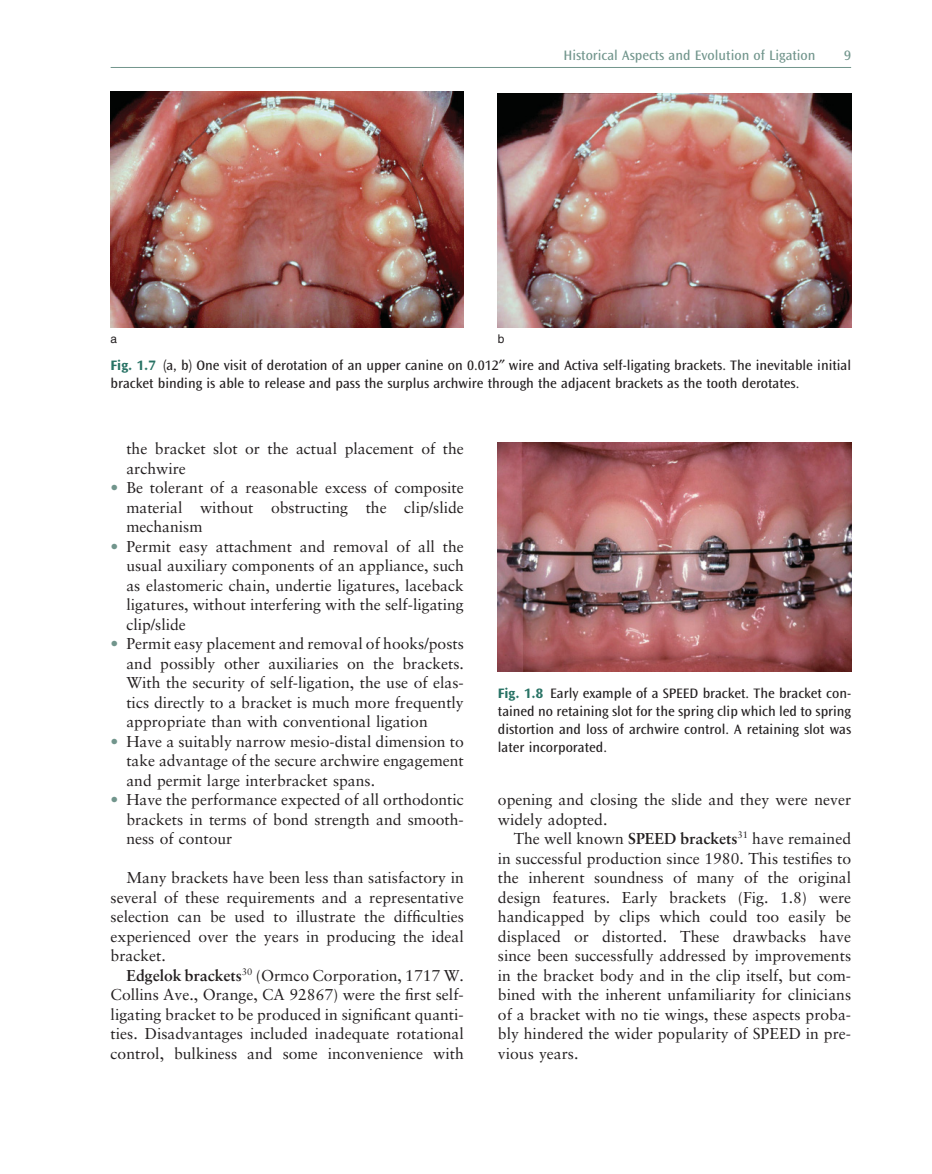
<style>
.page{position:relative;width:932px;height:1174px;background:#fff}
.page>*{position:absolute;margin:0;border:0;box-sizing:border-box;transform-origin:0 0}
.t1{font:15.75px/19.5px "Sabon";color:#231f20;text-align:justify}
.t2{font:14.25px/18px "Ocean Sans";color:#231f20}
.t3{font:14.25px "Ocean Sans";color:#71958c}
.t4{font:12px "Helvetica LT Std";color:#231f20}
.s1{font-weight:700;color:#277264}
.s2{color:#71958c}
.s3{font-weight:700}
</style>
<div class="page">
<hr style="left:111px;top:67px;width:739px;height:1px;background:#71958c">
<img style="left:111px;top:91px;width:352px;height:237px">
<img style="left:497px;top:94px;width:353px;height:234px">
<img style="left:497px;top:442px;width:353px;height:229px">
<p class="t3" style="left:563px;top:49px;width:253px">Historical Aspects and Evolution of Ligation</p>
<p class="t3" style="left:843px;top:49px;width:8px">9</p>
<p class="t4" style="left:111px;top:334px;width:8px">a</p>
<p class="t4" style="left:497px;top:334px;width:8px">b</p>
<p class="t2" style="left:111px;top:357px;width:741px"><span class="s1">Fig. 1.7</span> (a, b) One visit of derotation of an upper canine on 0.012 wire and Activa self-ligating brackets. The inevitable initial bracket binding is able to release and pass the surplus archwire through the adjacent brackets as the tooth derotates.</p>
<p class="t1" style="left:126px;top:440px;width:339px">the bracket slot or the actual placement of the archwire</p>
<p class="t1" style="left:126px;top:479px;width:339px;text-indent:-16px"><span class="s2">•</span> Be tolerant of a reasonable excess of composite material without obstructing the clip/slide mechanism</p>
<p class="t1" style="left:126px;top:538px;width:339px;text-indent:-16px"><span class="s2">•</span> Permit easy attachment and removal of all the usual auxiliary components of an appliance, such as elastomeric chain, undertie ligatures, laceback ligatures, without interfering with the self-ligating clip/slide</p>
<p class="t1" style="left:126px;top:635px;width:339px;text-indent:-16px"><span class="s2">•</span> Permit easy placement and removal of hooks/posts and possibly other auxiliaries on the brackets.<br>With the security of self-ligation, the use of elas&shy;tics directly to a bracket is much more frequently appropriate than with conventional ligation</p>
<p class="t1" style="left:126px;top:733px;width:339px;text-indent:-16px"><span class="s2">•</span> Have a suitably narrow mesio-distal dimension to take advantage of the secure archwire engagement and permit large interbracket spans.</p>
<p class="t1" style="left:126px;top:791px;width:339px;text-indent:-16px"><span class="s2">•</span> Have the performance expected of all orthodontic brackets in terms of bond strength and smooth&shy;ness of contour</p>
<p class="t1" style="left:111px;top:869px;width:354px;text-indent:16px">Many brackets have been less than satisfactory in several of these requirements and a representative selection can be used to illustrate the difficulties experienced over the years in producing the ideal bracket.</p>
<p class="t1" style="left:111px;top:967px;width:354px;text-indent:16px"><span class="s3">Edgelok brackets</span><sup>30</sup> (Ormco Corporation, 1717 W.<br>Collins Ave., Orange, CA 92867) were the first self&shy;ligating bracket to be produced in significant quanti&shy;ties. Disadvantages included inadequate rotational control, bulkiness and some inconvenience with</p>
<p class="t2" style="left:497px;top:685px;width:354px;text-align:justify"><span class="s1">Fig. 1.8</span> Early example of a SPEED bracket. The bracket con&shy;tained no retaining slot for the spring clip which led to spring distortion and loss of archwire control. A retaining slot was later incorporated.</p>
<p class="t1" style="left:497px;top:791px;width:354px">opening and closing the slide and they were never widely adopted.</p>
<p class="t1" style="left:497px;top:830px;width:354px;text-indent:16px">The well known <span class="s3">SPEED brackets</span><sup>31</sup> have remained in successful production since 1980. This testifies to the inherent soundness of many of the original design features. Early brackets (Fig. 1.8) were handicapped by clips which could too easily be displaced or distorted. These drawbacks have since been successfully addressed by improvements in the bracket body and in the clip itself, but com&shy;bined with the inherent unfamiliarity for clinicians of a bracket with no tie wings, these aspects proba&shy;bly hindered the wider popularity of SPEED in pre&shy;vious years.</p>
</div>
